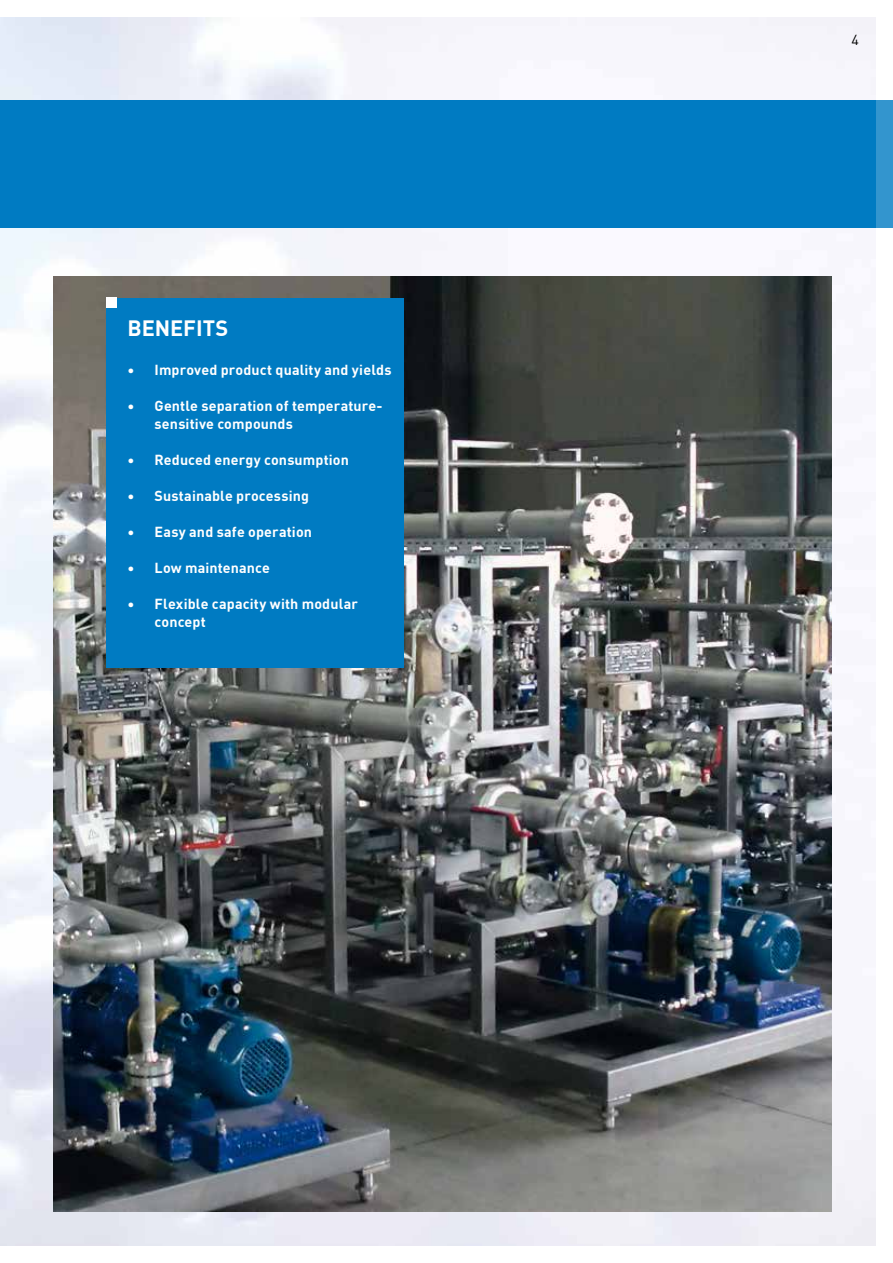
<style>
.page{position:relative;width:893px;height:1263px;background:#fff}
.page>*{position:absolute;margin:0;border:0;box-sizing:border-box;transform-origin:0 0}
.t1{font:700 21.75px "DIN Pro";letter-spacing:-.005em;color:#fff}
.t2{font:700 14.25px/18px "DIN Pro";letter-spacing:.01em;color:#fff}
.t3{font:14.25px "DIN Pro";color:#000}
</style>
<div class="page">
<img style="left:0;top:17px;width:876px;height:1229px">
<img style="left:53px;top:276px;width:778px;height:936px">
<div style="left:876px;top:100px;width:17px;height:127px;background:#3395ce"></div>
<div style="left:106px;top:298px;width:298px;height:370px;background:#007bc2"></div>
<div style="left:106px;top:298px;width:11px;height:10px;background:#fff"></div>
<div style="left:0;top:100px;width:876px;height:127px;background:#007bc2"></div>
<h1 class="t1" style="left:128px;top:311px;width:102px">BENEFITS</h1>
<p class="t2" style="left:128px;top:359px;width:265px">• Improved product quality and yields</p>
<p class="t2" style="left:155px;top:395px;width:230px;text-indent:-27px">• Gentle separation of temperature&shy;sensitive compounds</p>
<p class="t2" style="left:128px;top:449px;width:223px">• Reduced energy consumption</p>
<p class="t2" style="left:128px;top:485px;width:183px">• Sustainable processing</p>
<p class="t2" style="left:128px;top:521px;width:186px">• Easy and safe operation</p>
<p class="t2" style="left:128px;top:557px;width:144px">• Low maintenance</p>
<p class="t2" style="left:155px;top:593px;width:205px;text-indent:-27px">• Flexible capacity with modular concept</p>
<p class="t3" style="left:851px;top:29px;width:9px">4</p>
</div>
